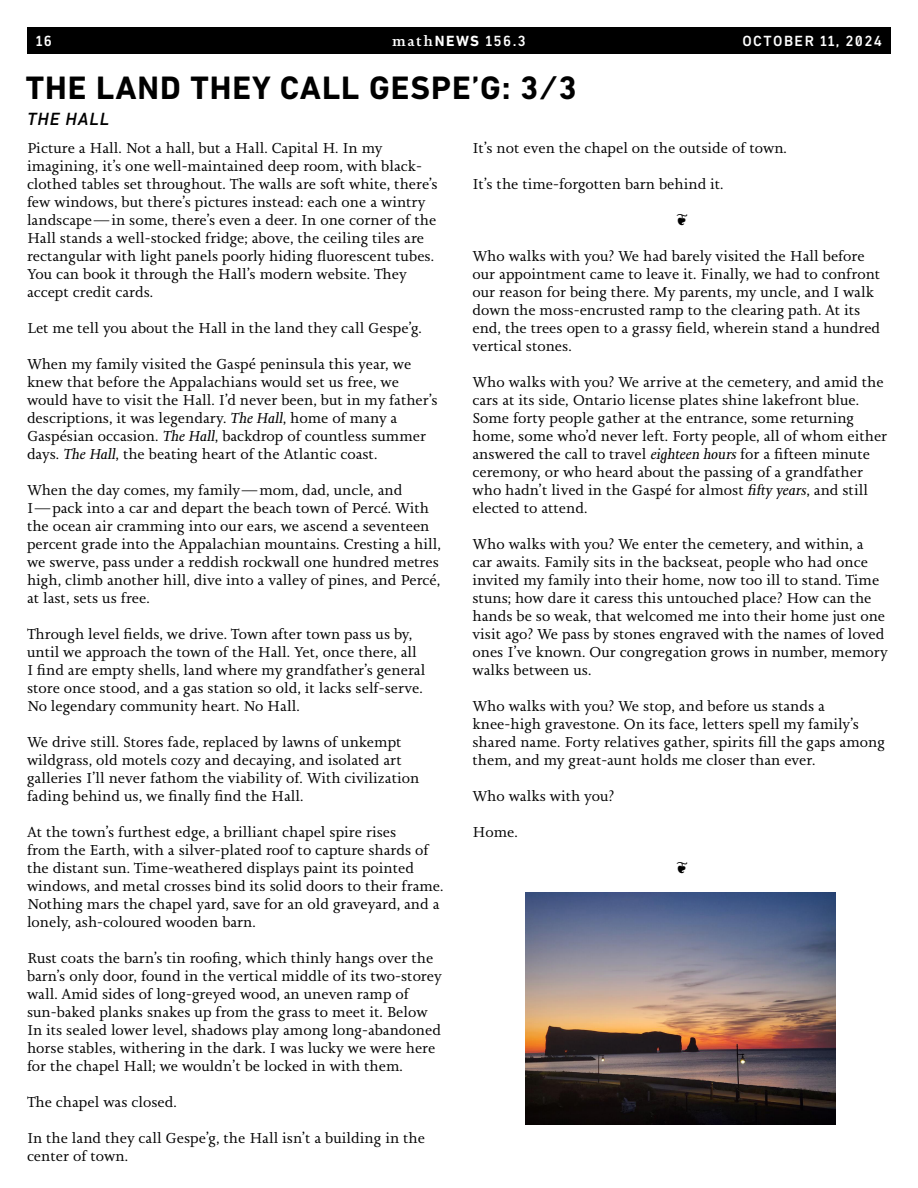
<style>
.page{position:relative;width:918px;height:1188px;background:#fff}
.page>*{position:absolute;margin:0;border:0;box-sizing:border-box;transform-origin:0 0}
.Title__2-Column{font:700 33px "DIN Next W1 G";letter-spacing:.03em;color:#000}
.Subtitle__2-Column{font:italic 500 18px "DIN Next W1 G";letter-spacing:.05em;color:#000}
.Body{font:15px/18px "Joanna Nova";color:#000}
.t1{font:500 15px "DIN Next W1 G";letter-spacing:.1em;color:#fff}
.s1{font-family:"Joanna Nova"}
.s2{font-weight:700}
.s3{font-style:italic}
</style>
<div class="page">
<img style="left:526px;top:892px;width:310px;height:232px">
<div style="left:27px;top:27px;width:864px;height:27px;background:#000"></div>
<p class="t1" style="left:36px;top:32px;width:17px">16</p>
<p class="t1" style="left:392px;top:32px;width:135px"><span class="s1">math</span><span class="s2">NEWS</span> 156.3</p>
<p class="t1" style="left:742px;top:32px;width:141px">OCTOBER 11, 2024</p>
<p class="Title__2-Column" style="left:26px;top:68px;width:552px">THE LAND THEY CALL GESPE’G: 3 / 3</p>
<p class="Subtitle__2-Column" style="left:27px;top:108px;width:83px">THE HALL</p>
<p class="Body" style="left:27px;top:139px;width:412px">Picture a Hall. Not a hall, but a Hall. Capital H. In my imagining, it’s one well-maintained deep room, with black&shy;clothed tables set throughout. The walls are soft white, there’s few windows, but there’s pictures instead: each one a wintry landscape—in some, there’s even a deer. In one corner of the Hall stands a well-stocked fridge; above, the ceiling tiles are rectangular with light panels poorly hiding fluorescent tubes.<br>You can book it through the Hall’s modern website. They accept credit cards.</p>
<p class="Body" style="left:27px;top:319px;width:396px">Let me tell you about the Hall in the land they call Gespe’g.</p>
<p class="Body" style="left:27px;top:355px;width:412px">When my family visited the Gaspé peninsula this year, we knew that before the Appalachians would set us free, we would have to visit the Hall. I’d never been, but in my father’s descriptions, it was legendary. <span class="s3">The Hall</span>, home of many a Gaspésian occasion. <span class="s3">The Hall</span>, backdrop of countless summer days. <span class="s3">The Hall</span>, the beating heart of the Atlantic coast.</p>
<p class="Body" style="left:27px;top:481px;width:415px">When the day comes, my family—mom, dad, uncle, and I—pack into a car and depart the beach town of Percé. With the ocean air cramming into our ears, we ascend a seventeen percent grade into the Appalachian mountains. Cresting a hill, we swerve, pass under a reddish rockwall one hundred metres high, climb another hill, dive into a valley of pines, and Percé, at last, sets us free.</p>
<p class="Body" style="left:27px;top:625px;width:400px">Through level fields, we drive. Town after town pass us by, until we approach the town of the Hall. Yet, once there, all I find are empty shells, land where my grandfather’s general store once stood, and a gas station so old, it lacks self-serve.<br>No legendary community heart. No Hall.</p>
<p class="Body" style="left:27px;top:733px;width:394px">We drive still. Stores fade, replaced by lawns of unkempt wildgrass, old motels cozy and decaying, and isolated art galleries I’ll never fathom the viability of. With civilization fading behind us, we finally find the Hall.</p>
<p class="Body" style="left:27px;top:823px;width:418px">At the town’s furthest edge, a brilliant chapel spire rises<br>from the Earth, with a silver-plated roof to capture shards of the distant sun. Time-weathered displays paint its pointed windows, and metal crosses bind its solid doors to their frame.<br>Nothing mars the chapel yard, save for an old graveyard, and a lonely, ash-coloured wooden barn.</p>
<p class="Body" style="left:27px;top:949px;width:416px">Rust coats the barn’s tin roofing, which thinly hangs over the barn’s only door, found in the vertical middle of its two-storey wall. Amid sides of long-greyed wood, an uneven ramp of sun-baked planks snakes up from the grass to meet it. Below In its sealed lower level, shadows play among long-abandoned horse stables, withering in the dark. I was lucky we were here for the chapel Hall; we wouldn’t be locked in with them.</p>
<p class="Body" style="left:27px;top:1093px;width:151px">The chapel was closed.</p>
<p class="Body" style="left:27px;top:1129px;width:400px">In the land they call Gespe’g, the Hall isn’t a building in the center of town.</p>
<p class="Body" style="left:472px;top:139px;width:316px">It’s not even the chapel on the outside of town.</p>
<p class="Body" style="left:472px;top:175px;width:253px">It’s the time-forgotten barn behind it.</p>
<p class="Body" style="left:472px;top:247px;width:409px">Who walks with you? We had barely visited the Hall before our appointment came to leave it. Finally, we had to confront our reason for being there. My parents, my uncle, and I walk down the moss-encrusted ramp to the clearing path. At its end, the trees open to a grassy field, wherein stand a hundred vertical stones.</p>
<p class="Body" style="left:472px;top:373px;width:416px">Who walks with you? We arrive at the cemetery, and amid the cars at its side, Ontario license plates shine lakefront blue.<br>Some forty people gather at the entrance, some returning home, some who’d never left. Forty people, all of whom either answered the call to travel <span class="s3">eighteen hours</span> for a fifteen minute ceremony, or who heard about the passing of a grandfather who hadn’t lived in the Gaspé for almost <span class="s3">fifty years</span>, and still elected to attend.</p>
<p class="Body" style="left:472px;top:535px;width:417px">Who walks with you? We enter the cemetery, and within, a<br>car awaits. Family sits in the backseat, people who had once invited my family into their home, now too ill to stand. Time stuns; how dare it caress this untouched place? How can the hands be so weak, that welcomed me into their home just one visit ago? We pass by stones engraved with the names of loved ones I’ve known. Our congregation grows in number, memory walks between us.</p>
<p class="Body" style="left:472px;top:697px;width:414px">Who walks with you? We stop, and before us stands a knee-high gravestone. On its face, letters spell my family’s shared name. Forty relatives gather, spirits fill the gaps among them, and my great-aunt holds me closer than ever.</p>
<p class="Body" style="left:472px;top:787px;width:143px">Who walks with you?</p>
<p class="Body" style="left:472px;top:823px;width:47px">Home.</p>
</div>
